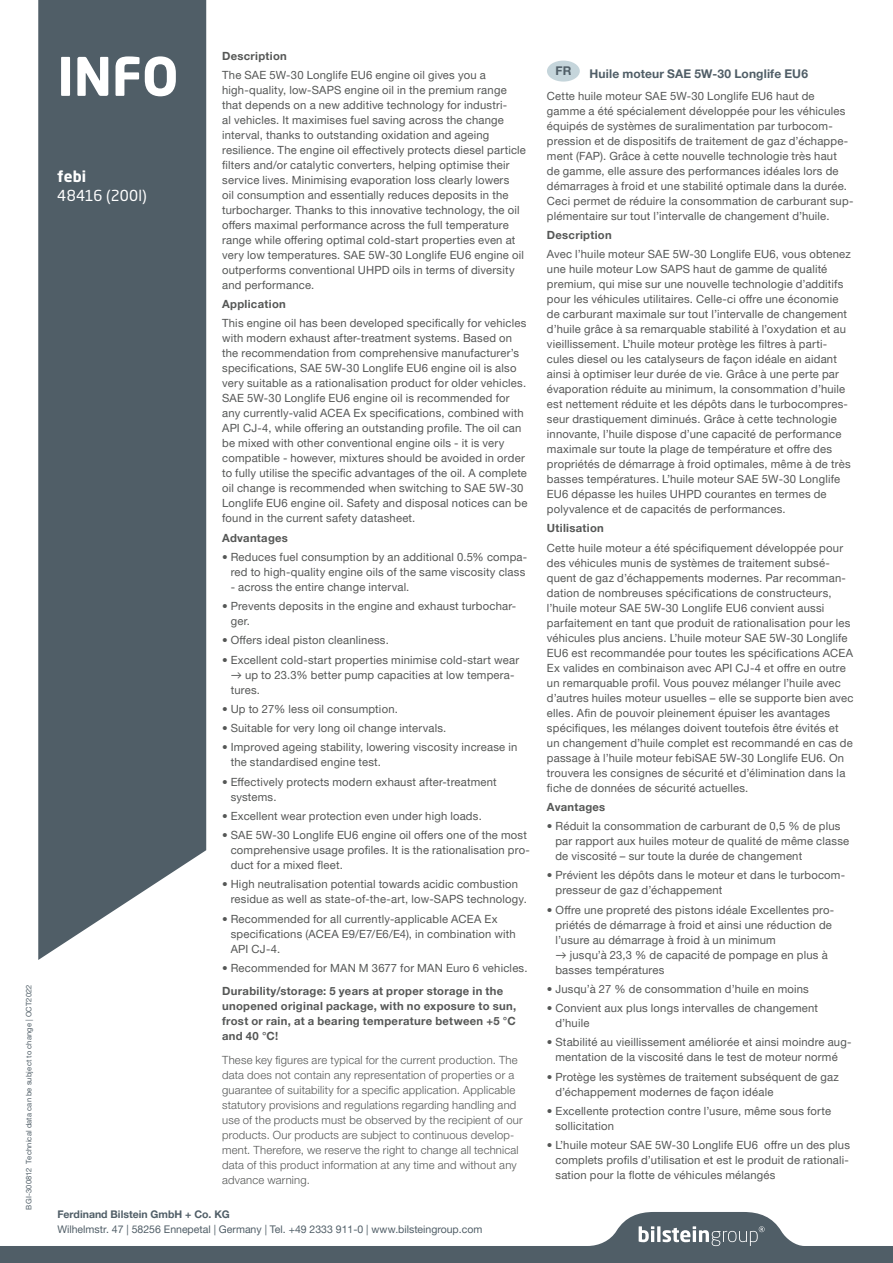
<style>
.page{position:relative;width:893px;height:1263px;background:#fff}
.page>*{position:absolute;margin:0;border:0;box-sizing:border-box;transform-origin:0 0}
.t1{font:700 52.5px "Neo Sans Pro";color:#fff}
.t2{font:15px "Neo Sans Pro";letter-spacing:.01em;color:#fff}
.t3{font:700 15px "Neo Sans Pro";color:#fff}
.t4{font:700 12px "Helvetica Neue World 75";letter-spacing:.015em;color:#505e67}
.t5{font:11.25px/15px "Helvetica Neue World 55 Roman";letter-spacing:.015em;color:#555756}
.t6{font:11.25px/15px "Helvetica Neue World 45 Lt";letter-spacing:.015em;color:#555756}
.t7{font:700 11.25px/15px "Helvetica Neue World 75";letter-spacing:.025em;color:#555756}
.t8{font:10.5px "Helvetica Neue World 55 Roman";color:#505e67}
.t9{font:700 10.5px "Helvetica Neue World 75";color:#505e67}
.t10{font:7.5px "Helvetica Neue World 55 Roman";letter-spacing:.025em;color:#505e67}
.s1{font-family:"Lato"}
</style>
<div class="page">
<div style="left:547px;top:61px;width:33px;height:21px;background:#c5d5db;border-radius:50%"></div>
<svg style="left:38px;top:0;width:168px;height:960px;background:#5b6871"></svg>
<svg style="left:0;top:1212px;width:893px;height:51px"></svg>
<svg style="left:639px;top:1226px;width:126px;height:20px"></svg>
<p class="t10" style="left:24px;top:1209px;width:227px;rotate:-90deg">BGI-300812 Technical data can be subject to change | OCT2022</p>
<h1 class="t1" style="left:57px;top:43px;width:123px">INFO</h1>
<h2 class="t3" style="left:57px;top:166px;width:30px">febi</h2>
<h2 class="t2" style="left:57px;top:186px;width:91px">48416 (200l)</h2>
<p class="t7" style="left:222px;top:48px;width:66px">Description</p>
<p class="t5" style="left:222px;top:68px;width:305px">The SAE 5W-30 Longlife EU6 engine oil gives you a high-quality, low-SAPS engine oil in the premium range that depends on a new additive technology for industri-<br>al vehicles. It maximises fuel saving across the change interval, thanks to outstanding oxidation and ageing resilience. The engine oil effectively protects diesel particle filters and/or catalytic converters, helping optimise their service lives. Minimising evaporation loss clearly lowers<br>oil consumption and essentially reduces deposits in the turbocharger. Thanks to this innovative technology, the oil offers maximal performance across the full temperature range while offering optimal cold-start properties even at very low temperatures. SAE 5W-30 Longlife EU6 engine oil outperforms conventional UHPD oils in terms of diversity and performance.</p>
<p class="t7" style="left:222px;top:297px;width:65px">Application</p>
<p class="t5" style="left:222px;top:316px;width:307px">This engine oil has been developed specifically for vehicles with modern exhaust after-treatment systems. Based on the recommendation from comprehensive manufacturer’s specifications, SAE 5W-30 Longlife EU6 engine oil is also very suitable as a rationalisation product for older vehicles.<br>SAE 5W-30 Longlife EU6 engine oil is recommended for any currently-valid ACEA Ex specifications, combined with API CJ-4, while offering an outstanding profile. The oil can be mixed with other conventional engine oils - it is very compatible - however, mixtures should be avoided in order to fully utilise the specific advantages of the oil. A complete oil change is recommended when switching to SAE 5W-30<br>Longlife EU6 engine oil. Safety and disposal notices can be found in the current safety datasheet.</p>
<p class="t7" style="left:222px;top:530px;width:67px">Advantages</p>
<p class="t5" style="left:222px;top:549px;width:306px;text-align:center">• Reduces fuel consumption by an additional 0.5% compa&shy;red to high-quality engine oils of the same viscosity class</p>
<p class="t5" style="left:231px;top:579px;width:180px">- across the entire change interval.</p>
<p class="t5" style="left:231px;top:599px;width:287px;text-indent:-9px">• Prevents deposits in the engine and exhaust turbochar&shy;ger.</p>
<p class="t5" style="left:222px;top:633px;width:168px">• Offers ideal piston cleanliness.</p>
<p class="t5" style="left:222px;top:652px;width:298px">• Excellent cold-start properties minimise cold-start wear</p>
<p class="t5" style="left:231px;top:667px;width:285px"><span class="s1">→</span> up to 23.3% better pump capacities at low tempera&shy;tures.</p>
<p class="t5" style="left:222px;top:701px;width:177px">• Up to 27% less oil consumption.</p>
<p class="t5" style="left:222px;top:721px;width:226px">• Suitable for very long oil change intervals.</p>
<p class="t5" style="left:231px;top:740px;width:288px;text-indent:-9px">• Improved ageing stability, lowering viscosity increase in the standardised engine test.</p>
<p class="t5" style="left:231px;top:774px;width:268px;text-indent:-9px">• Effectively protects modern exhaust after-treatment systems.</p>
<p class="t5" style="left:222px;top:808px;width:261px">• Excellent wear protection even under high loads.</p>
<p class="t5" style="left:231px;top:828px;width:301px;text-indent:-9px">• SAE 5W-30 Longlife EU6 engine oil offers one of the most comprehensive usage profiles. It is the rationalisation pro&shy;duct for a mixed fleet.</p>
<p class="t5" style="left:231px;top:877px;width:298px;text-indent:-9px">• High neutralisation potential towards acidic combustion residue as well as state-of-the-art, low-SAPS technology.</p>
<p class="t5" style="left:231px;top:911px;width:287px;text-indent:-9px">• Recommended for all currently-applicable ACEA Ex specifications (ACEA E9/E7/E6/E4), in combination with<br>API CJ-4.</p>
<p class="t5" style="left:222px;top:960px;width:307px">• Recommended for MAN M 3677 for MAN Euro 6 vehicles.</p>
<p class="t7" style="left:222px;top:984px;width:295px">Durability/storage: 5 years at proper storage in the unopened original package, with no exposure to sun, frost or rain, at a bearing temperature between +5 °C and 40 °C!</p>
<p class="t6" style="left:222px;top:1052px;width:302px">These key figures are typical for the current production. The data does not contain any representation of properties or a guarantee of suitability for a specific application. Applicable statutory provisions and regulations regarding handling and use of the products must be observed by the recipient of our products. Our products are subject to continuous develop&shy;ment. Therefore, we reserve the right to change all technical data of this product information at any time and without any advance warning.</p>
<p class="t9" style="left:57px;top:1208px;width:174px">Ferdinand Bilstein GmbH + Co. KG</p>
<p class="t8" style="left:57px;top:1223px;width:426px">Wilhelmstr. 47 | 58256 Ennepetal | Germany | Tel. +49 2333 911-0 | www.bilsteingroup.com</p>
<p class="t4" style="left:555px;top:64px;width:17px">FR</p>
<p class="t4" style="left:589px;top:66px;width:220px">Huile moteur SAE 5W-30 Longlife EU6</p>
<p class="t5" style="left:547px;top:88px;width:308px">Cette huile moteur SAE 5W-30 Longlife EU6 haut de gamme a été spécialement développée pour les véhicules équipés de systèmes de suralimentation par turbocom&shy;pression et de dispositifs de traitement de gaz d’échappe&shy;ment (FAP). Grâce à cette nouvelle technologie très haut<br>de gamme, elle assure des performances idéales lors de démarrages à froid et une stabilité optimale dans la durée.<br>Ceci permet de réduire la consommation de carburant sup&shy;plémentaire sur tout l’intervalle de changement d’huile.</p>
<p class="t7" style="left:547px;top:228px;width:66px">Description</p>
<p class="t5" style="left:547px;top:247px;width:305px">Avec l’huile moteur SAE 5W-30 Longlife EU6, vous obtenez une huile moteur Low SAPS haut de gamme de qualité premium, qui mise sur une nouvelle technologie d’additifs pour les véhicules utilitaires. Celle-ci offre une économie de carburant maximale sur tout l’intervalle de changement d’huile grâce à sa remarquable stabilité à l’oxydation et au vieillissement. L’huile moteur protège les filtres à parti&shy;cules diesel ou les catalyseurs de façon idéale en aidant ainsi à optimiser leur durée de vie. Grâce à une perte par évaporation réduite au minimum, la consommation d’huile est nettement réduite et les dépôts dans le turbocompres&shy;seur drastiquement diminués. Grâce à cette technologie innovante, l’huile dispose d’une capacité de performance maximale sur toute la plage de température et offre des propriétés de démarrage à froid optimales, même à de très basses températures. L’huile moteur SAE 5W-30 Longlife EU6 dépasse les huiles UHPD courantes en termes de polyvalence et de capacités de performances.</p>
<p class="t7" style="left:547px;top:521px;width:58px">Utilisation</p>
<p class="t5" style="left:547px;top:540px;width:308px">Cette huile moteur a été spécifiquement développée pour des véhicules munis de systèmes de traitement subsé&shy;quent de gaz d’échappements modernes. Par recomman&shy;dation de nombreuses spécifications de constructeurs, l’huile moteur SAE 5W-30 Longlife EU6 convient aussi parfaitement en tant que produit de rationalisation pour les véhicules plus anciens. L’huile moteur SAE 5W-30 Longlife EU6 est recommandée pour toutes les spécifications ACEA Ex valides en combinaison avec API CJ-4 et offre en outre un remarquable profil. Vous pouvez mélanger l’huile avec d’autres huiles moteur usuelles – elle se supporte bien avec elles. Afin de pouvoir pleinement épuiser les avantages spécifiques, les mélanges doivent toutefois être évités et un changement d’huile complet est recommandé en cas de passage à l’huile moteur febiSAE 5W-30 Longlife EU6. On trouvera les consignes de sécurité et d’élimination dans la fiche de données de sécurité actuelles.</p>
<p class="t7" style="left:547px;top:799px;width:60px">Avantages</p>
<p class="t5" style="left:555px;top:819px;width:295px;text-indent:-9px">• Réduit la consommation de carburant de 0,5 % de plus par rapport aux huiles moteur de qualité de même classe de viscosité – sur toute la durée de changement</p>
<p class="t5" style="left:555px;top:868px;width:291px;text-indent:-9px">• Prévient les dépôts dans le moteur et dans le turbocom&shy;presseur de gaz d’échappement</p>
<p class="t5" style="left:555px;top:902px;width:280px;text-indent:-9px">• Offre une propreté des pistons idéale Excellentes pro&shy;priétés de démarrage à froid et ainsi une réduction de l’usure au démarrage à froid à un minimum</p>
<p class="t5" style="left:555px;top:947px;width:274px"><span class="s1">→</span> jusqu’à 23,3 % de capacité de pompage en plus à basses températures</p>
<p class="t5" style="left:547px;top:981px;width:263px">• Jusqu’à 27 % de consommation d’huile en moins</p>
<p class="t5" style="left:555px;top:1001px;width:264px;text-indent:-9px">• Convient aux plus longs intervalles de changement d’huile</p>
<p class="t5" style="left:547px;top:1035px;width:306px;text-align:center">• Stabilité au vieillissement améliorée et ainsi moindre aug&shy;mentation de la viscosité dans le test de moteur normé</p>
<p class="t5" style="left:555px;top:1069px;width:285px;text-indent:-9px">• Protège les systèmes de traitement subséquent de gaz d’échappement modernes de façon idéale</p>
<p class="t5" style="left:555px;top:1103px;width:277px;text-indent:-9px">• Excellente protection contre l’usure, même sous forte sollicitation</p>
<p class="t5" style="left:555px;top:1138px;width:296px;text-align:justify;text-indent:-9px">• L’huile moteur SAE 5W-30 Longlife EU6 offre un des plus complets profils d’utilisation et est le produit de rationali&shy;sation pour la flotte de véhicules mélangés</p>
</div>
